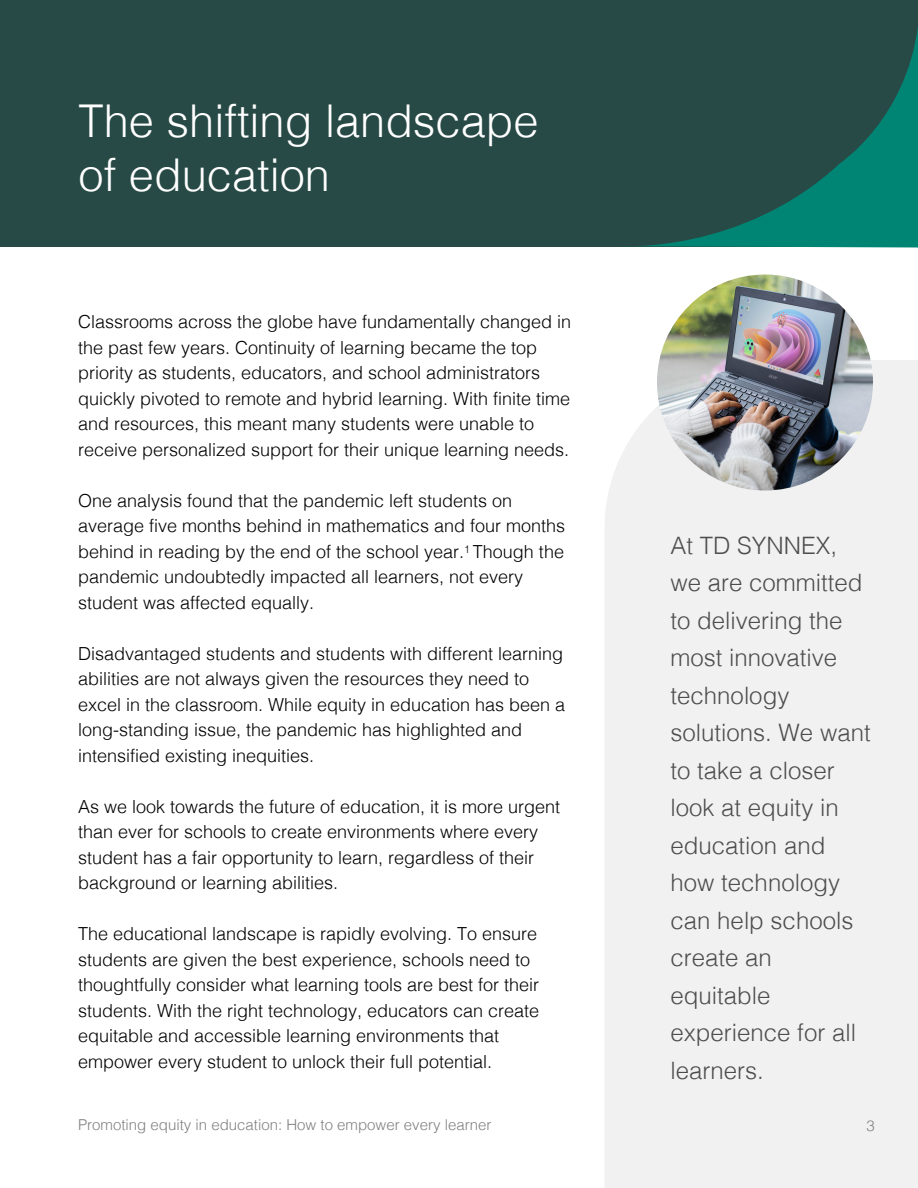
<style>
.page{position:relative;width:918px;height:1188px;background:#fff}
.page>*{position:absolute;margin:0;border:0;box-sizing:border-box;transform-origin:0 0}
.t1{font:300 45.3px/54.3px "Helvetica";color:#fff}
.t2{font:300 24px/37.5px "Helvetica";color:#4d4d4d}
.t3{font:300 18px/25.5px "Helvetica";color:#000}
.t4{font:300 15px "Helvetica";color:#808080}
</style>
<div class="page">
<div style="left:0;top:0;width:918px;height:246px;background:#274a46"></div>
<svg style="left:620px;top:27px;width:298px;height:221px"></svg>
<div style="left:605px;top:360px;width:313px;height:828px;background:#f1f1f1"></div>
<img style="left:657px;top:274px;width:216px;height:216px;border-radius:108px">
<h1 class="t1" style="left:79px;top:90px;width:462px">The shifting landscape of education</h1>
<p class="t3" style="left:78px;top:308px;width:495px">Classrooms across the globe have fundamentally changed in the past few years. Continuity of learning became the top priority as students, educators, and school administrators quickly pivoted to remote and hybrid learning. With finite time and resources, this meant many students were unable to receive personalized support for their unique learning needs.</p>
<p class="t3" style="left:78px;top:486px;width:489px">One analysis found that the pandemic left students on average five months behind in mathematics and four months behind in reading by the end of the school year.<sup>1</sup> Though the pandemic undoubtedly impacted all learners, not every student was affected equally.</p>
<p class="t3" style="left:78px;top:639px;width:489px">Disadvantaged students and students with different learning abilities are not always given the resources they need to excel in the classroom. While equity in education has been a long-standing issue, the pandemic has highlighted and intensified existing inequities.</p>
<p class="t3" style="left:78px;top:792px;width:484px">As we look towards the future of education, it is more urgent than ever for schools to create environments where every student has a fair opportunity to learn, regardless of their background or learning abilities.</p>
<p class="t3" style="left:78px;top:920px;width:463px">The educational landscape is rapidly evolving. To ensure students are given the best experience, schools need to thoughtfully consider what learning tools are best for their students. With the right technology, educators can create equitable and accessible learning environments that empower every student to unlock their full potential.</p>
<h2 class="t2" style="left:671px;top:525px;width:202px">At TD SYNNEX, we are committed to delivering the most innovative technology solutions. We want to take a closer look at equity in education and how technology can help schools create an equitable experience for all learners.</h2>
<p class="t4" style="left:78px;top:1112px;width:415px">Promoting equity in education: How to empower every learner</p>
<p class="t4" style="left:866px;top:1113px;width:10px">3</p>
</div>
